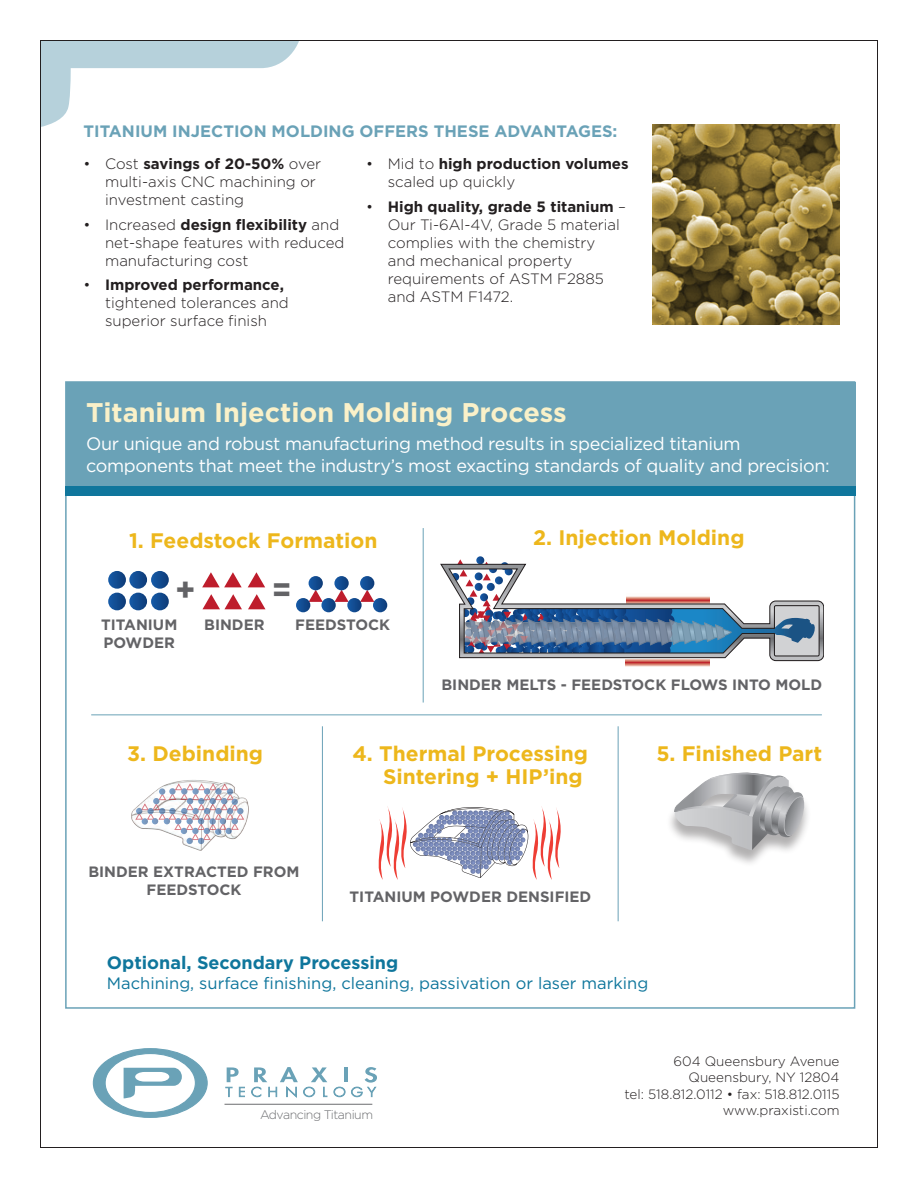
<style>
.page{position:relative;width:918px;height:1188px;background:#fff}
.page>*{position:absolute;margin:0;border:0;box-sizing:border-box;transform-origin:0 0}
.t1{font:700 32.25px "Gotham";color:#636366}
.t2{font:700 27px "Gotham";color:#faf1c9}
.t3{font:700 21px/22.5px "Gotham";color:#edb71c;text-align:right}
.t4{font:18px/21.6px "Gotham";letter-spacing:-.02em;color:#fff}
.t5{font:700 18px "Gotham";color:#0f769c}
.t6{font:16.5px "Gotham";color:#0f769c}
.t7{font:700 16.5px "Gotham";color:#6aa2b7}
.t8{font:300 15px/18px "Gotham";color:#231f20}
.t9{font:700 15px/18px "Gotham";color:#636366}
.t10{font:300 13.5px/16.2px "Gotham";color:#231f20;text-align:right}
.t11{font:300 12.45px "Gotham";letter-spacing:-.04em;color:#6c6d70}
.s1{font-weight:700}
</style>
<div class="page">
<img style="left:652px;top:124px;width:188px;height:201px">
<svg style="left:42px;top:42px;width:257px;height:85px"></svg>
<svg style="left:309px;top:590px;width:14px;height:12px"></svg>
<svg style="left:335px;top:590px;width:14px;height:12px"></svg>
<svg style="left:360px;top:590px;width:14px;height:12px"></svg>
<svg style="left:108px;top:593px;width:18px;height:17px"></svg>
<svg style="left:129px;top:593px;width:18px;height:17px"></svg>
<svg style="left:108px;top:571px;width:18px;height:18px"></svg>
<svg style="left:129px;top:571px;width:18px;height:18px"></svg>
<svg style="left:151px;top:593px;width:18px;height:17px"></svg>
<svg style="left:151px;top:571px;width:18px;height:18px"></svg>
<svg style="left:309px;top:576px;width:14px;height:14px"></svg>
<svg style="left:321px;top:598px;width:15px;height:14px"></svg>
<svg style="left:296px;top:598px;width:14px;height:14px"></svg>
<svg style="left:334px;top:576px;width:15px;height:14px"></svg>
<svg style="left:347px;top:598px;width:15px;height:14px"></svg>
<svg style="left:360px;top:576px;width:14px;height:14px"></svg>
<svg style="left:373px;top:598px;width:14px;height:14px"></svg>
<svg style="left:202px;top:572px;width:40px;height:15px"></svg>
<svg style="left:202px;top:594px;width:40px;height:15px"></svg>
<svg style="left:248px;top:572px;width:17px;height:15px"></svg>
<svg style="left:248px;top:594px;width:17px;height:15px"></svg>
<svg style="left:626px;top:662px;width:83px;height:5px"></svg>
<svg style="left:440px;top:556px;width:384px;height:106px"></svg>
<div style="left:666px;top:774px;width:145px;height:93px;background:#231f20;opacity:.35"></div>
<svg style="left:674px;top:772px;width:131px;height:79px"></svg>
<img style="left:131px;top:780px;width:118px;height:71px">
<svg style="left:135px;top:783px;width:109px;height:61px"></svg>
<div style="left:66px;top:382px;width:789px;height:108px;background:#6aa2b7"></div>
<svg style="left:225px;top:1067px;width:20px;height:31px"></svg>
<svg style="left:251px;top:1067px;width:126px;height:31px"></svg>
<hr style="left:225px;top:1104px;width:147px;height:1px;background:#6c6d70">
<svg style="left:92px;top:1048px;width:116px;height:70px"></svg>
<hr style="left:423px;top:528px;width:1px;height:175px;background:#6aa2b7">
<hr style="left:322px;top:726px;width:1px;height:195px;background:#6aa2b7">
<hr style="left:618px;top:726px;width:1px;height:195px;background:#6aa2b7">
<hr style="left:91px;top:714px;width:731px;height:1px;background:#6aa2b7">
<svg style="left:379px;top:806px;width:182px;height:74px"></svg>
<div style="left:65px;top:486px;width:790px;height:10px;background:#0f769c"></div>
<p class="t7" style="left:83px;top:121px;width:536px">TITANIUM INJECTION MOLDING OFFERS THESE ADVANTAGES:</p>
<p class="t8" style="left:105px;top:154px;width:218px;text-indent:-22px">• Cost <span class="s1">savings of 20-50%</span> over multi-axis CNC machining or investment casting</p>
<p class="t8" style="left:105px;top:215px;width:241px;text-indent:-22px">• Increased <span class="s1">design flexibility</span> and net-shape features with reduced manufacturing cost</p>
<p class="t8" style="left:105px;top:276px;width:185px;text-indent:-22px">• <span class="s1">Improved performance, </span>tightened tolerances and superior surface finish</p>
<p class="t8" style="left:388px;top:154px;width:242px;text-indent:-22px">• Mid to <span class="s1">high production volumes </span>scaled up quickly</p>
<p class="t8" style="left:388px;top:197px;width:240px;text-indent:-22px">• <span class="s1">High quality, grade 5 titanium</span> –<br>Our Ti-6Al-4V, Grade 5 material complies with the chemistry and mechanical property requirements of ASTM F2885 and ASTM F1472.</p>
<h2 class="t2" style="left:86px;top:394px;width:482px">Titanium Injection Molding Process</h2>
<p class="t4" style="left:86px;top:432px;width:745px">Our unique and robust manufacturing method results in specialized titanium components that meet the industry’s most exacting standards of quality and precision:</p>
<h3 class="t3" style="left:129px;top:529px;width:250px">1. Feedstock Formation</h3>
<h1 class="t1" style="left:175px;top:571px;width:22px">+</h1>
<h1 class="t1" style="left:272px;top:571px;width:22px">=</h1>
<p class="t9" style="left:101px;top:615px;width:78px">TITANIUM<br>POWDER</p>
<p class="t9" style="left:204px;top:615px;width:62px">BINDER</p>
<p class="t9" style="left:295px;top:615px;width:96px">FEEDSTOCK</p>
<h3 class="t3" style="left:533px;top:526px;width:213px">2. Injection Molding</h3>
<p class="t9" style="left:441px;top:676px;width:382px">BINDER MELTS - FEEDSTOCK FLOWS INTO MOLD</p>
<h3 class="t3" style="left:127px;top:742px;width:138px">3. Debinding</h3>
<h3 class="t3" style="left:353px;top:742px;width:237px">4. Thermal Processing<br>Sintering + HIP’ing</h3>
<h3 class="t3" style="left:656px;top:742px;width:167px">5. Finished Part</h3>
<p class="t9" style="left:88px;top:862px;width:213px;text-align:center">BINDER EXTRACTED FROM<br>FEEDSTOCK</p>
<p class="t9" style="left:350px;top:888px;width:243px">TITANIUM POWDER DENSIFIED</p>
<p class="t5" style="left:107px;top:951px;width:293px">Optional, Secondary Processing</p>
<p class="t6" style="left:107px;top:973px;width:543px">Machining, surface finishing, cleaning, passivation or laser marking</p>
<p class="t10" style="left:624px;top:1053px;width:217px">604 Queensbury Avenue<br>Queensbury, NY 12804<br>tel: 518.812.0112 • fax: 518.812.0115</p>
<p class="t11" style="left:260px;top:1108px;width:115px">Advancing Titanium</p>
<p class="t10" style="left:723px;top:1102px;width:118px">www.praxisti.com</p>
</div>
